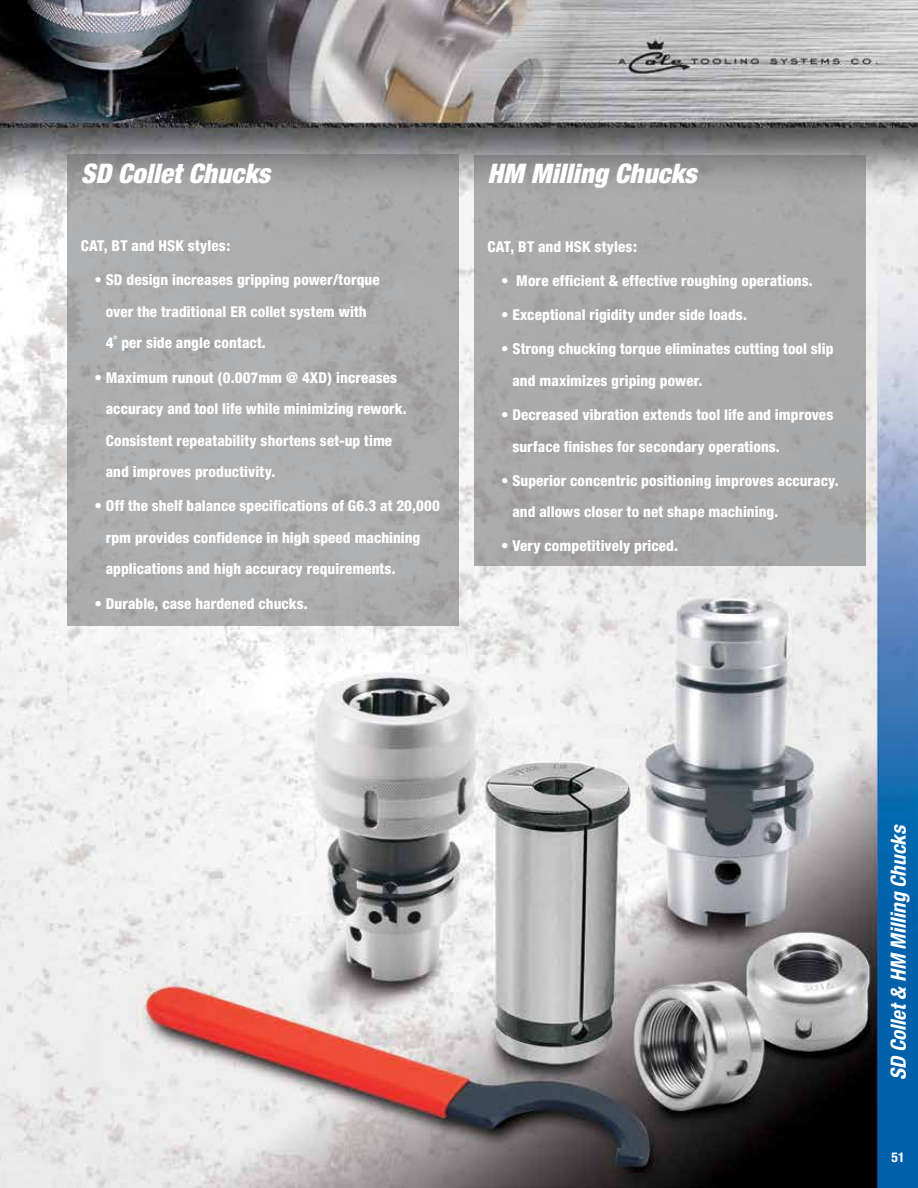
<style>
.page{position:relative;width:918px;height:1188px;background:#fff}
.page>*{position:absolute;margin:0;border:0;box-sizing:border-box;transform-origin:0 0}
.t1{font:italic 900 condensed 27px "Helvetica Neue";color:#fff}
.t2{font:italic 700 condensed 21px "Helvetica Neue";color:#fff}
.t3{font:800 condensed 15px/31.5px "Helvetica Neue";letter-spacing:.005em;color:#fff}
.t4{font:700 condensed 13.5px "Helvetica Neue";color:#fff}
</style>
<div class="page">
<img style="left:0;top:0;width:918px;height:1188px">
<svg style="left:67px;top:155px;width:392px;height:471px;background:#aaaaab"></svg>
<svg style="left:474px;top:155px;width:392px;height:411px;background:#a6a7a8"></svg>
<h1 class="t1" style="left:81px;top:157px;width:191px">SD Collet Chucks</h1>
<p class="t3" style="left:81px;top:230px;width:151px">CAT, BT and HSK styles:</p>
<p class="t3" style="left:106px;top:264px;width:275px;text-indent:-11px">• SD design increases gripping power/torque over the traditional ER collet system with<br>4˚ per side angle contact.</p>
<p class="t3" style="left:106px;top:361px;width:303px;text-indent:-11px">• Maximum runout (0.007mm @ 4XD) increases accuracy and tool life while minimizing rework.<br>Consistent repeatability shortens set-up time and improves productivity.</p>
<p class="t3" style="left:106px;top:490px;width:336px;text-indent:-11px">• Off the shelf balance specifications of G6.3 at 20,000 rpm provides confidence in high speed machining applications and high accuracy requirements.</p>
<p class="t3" style="left:94px;top:587px;width:215px">• Durable, case hardened chucks.</p>
<h1 class="t1" style="left:488px;top:157px;width:211px">HM Milling Chucks</h1>
<p class="t3" style="left:488px;top:230px;width:151px">CAT, BT and HSK styles:</p>
<p class="t3" style="left:501px;top:265px;width:313px">• More efficient &amp; effective roughing operations.</p>
<p class="t3" style="left:501px;top:299px;width:247px">• Exceptional rigidity under side loads.</p>
<p class="t3" style="left:512px;top:333px;width:323px;text-indent:-11px">• Strong chucking torque eliminates cutting tool slip and maximizes griping power.</p>
<p class="t3" style="left:512px;top:399px;width:322px;text-indent:-11px">• Decreased vibration extends tool life and improves surface finishes for secondary operations.</p>
<p class="t3" style="left:512px;top:464px;width:328px;text-indent:-11px">• Superior concentric positioning improves accuracy. and allows closer to net shape machining.</p>
<p class="t3" style="left:501px;top:530px;width:179px">• Very competitively priced.</p>
<h2 class="t2" style="left:886px;top:1080px;width:257px;rotate:-90deg">SD Collet &amp; HM Milling Chucks</h2>
<p class="t4" style="left:892px;top:1149px;width:14px">51</p>
</div>
